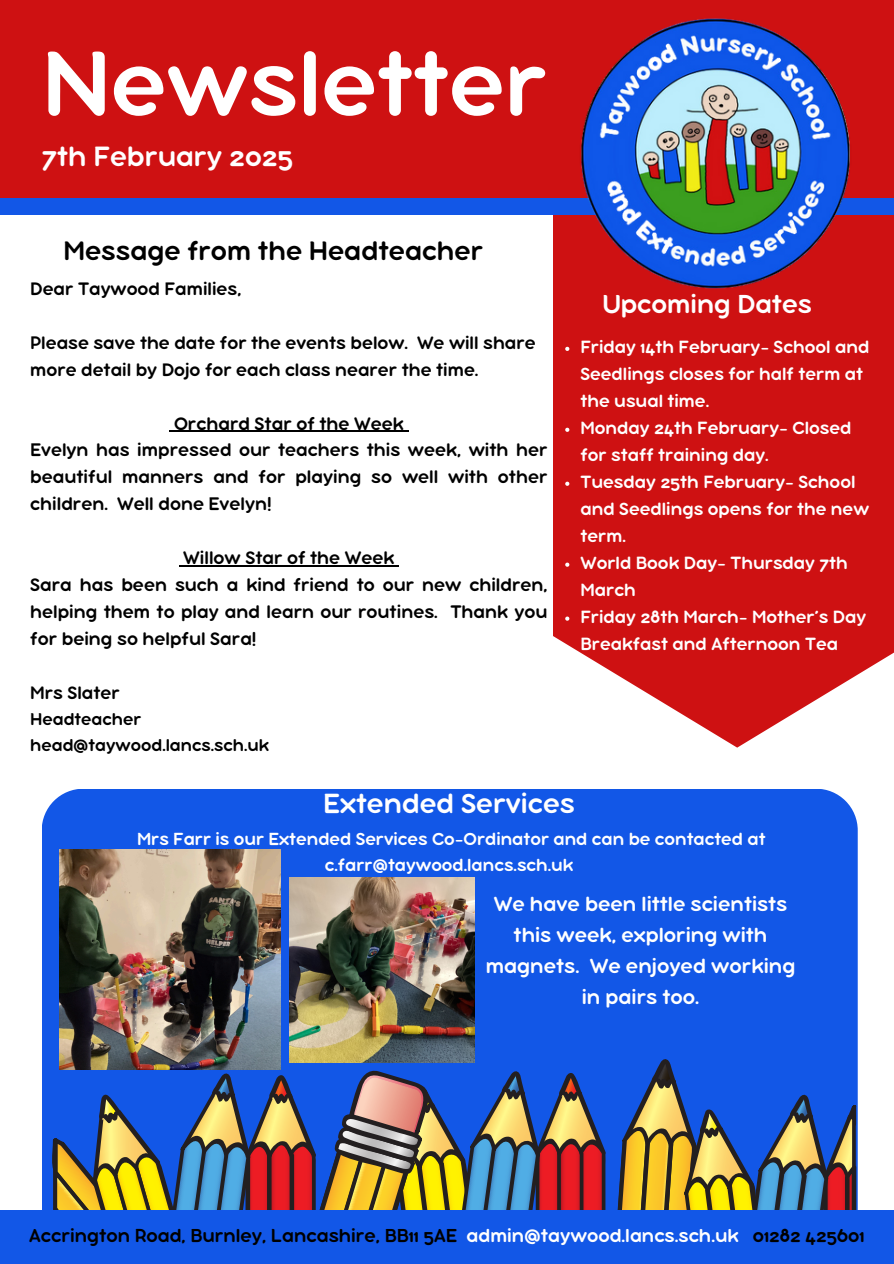
<style>
.page{position:relative;width:894px;height:1264px;background:#fff}
.page>*{position:absolute;margin:0;border:0;box-sizing:border-box;transform-origin:0 0}
.t1{font:100.05px "Bubbleboddy Neue";color:#fff}
.t2{font:30.45px "Bubbleboddy Neue";color:#fff}
.t3{font:30.15px "Bubbleboddy Neue";color:#fff}
.t4{font:29.1px "Bubbleboddy Neue";color:#000}
.t5{font:28.35px "Bubbleboddy Neue";color:#fff}
.t6{font:22.35px/31px "Bubbleboddy Neue";color:#fff;text-align:center}
.t7{font:20.4px "Bubbleboddy Neue";color:#000}
.t8{font:19.8px/27px "Bubbleboddy Neue";color:#000;text-align:justify}
.t9{font:19.65px/27px "Bubbleboddy Neue";color:#000}
.t10{font:19.35px/27px "Bubbleboddy Neue";color:#fff}
.t11{font:19.05px/25.8px "Bubbleboddy Neue";color:#fff;text-align:center}
.t12{font:18.6px "Bubbleboddy Neue";color:#000}
.s1{color:#fff}
</style>
<div class="page">
<svg style="left:553px;top:214px;width:340px;height:533px;background:#d32c2d"></svg>
<div style="left:42px;top:789px;width:815px;height:421px;background:#1257e7"></div>
<svg style="left:49px;top:1057px;width:808px;height:153px;background:#67738e"></svg>
<div style="left:0;top:198px;width:893px;height:16px;background:#1257e7"></div>
<div style="left:0;top:0;width:893px;height:198px;background:#ce1112"></div>
<img style="left:552px;top:18px;width:326px;height:298px">
<div style="left:0;top:1210px;width:893px;height:53px;background:#1257e7"></div>
<img style="left:60px;top:849px;width:220px;height:220px">
<img style="left:290px;top:877px;width:184px;height:185px">
<svg style="left:565px;top:347px;width:4px;height:4px"></svg>
<svg style="left:565px;top:428px;width:4px;height:4px"></svg>
<svg style="left:565px;top:481px;width:4px;height:5px"></svg>
<svg style="left:565px;top:562px;width:4px;height:4px"></svg>
<svg style="left:565px;top:616px;width:4px;height:4px"></svg>
<hr style="left:174px;top:430px;width:122px;height:1px;background:#000">
<hr style="left:296px;top:430px;width:107px;height:1px;background:#000">
<hr style="left:183px;top:565px;width:211px;height:1px;background:#000">
<p class="t1" style="left:42px;top:52px;width:507px">Newsletter</p>
<p class="t2" style="left:42px;top:146px;width:253px">7th February 2025</p>
<p class="t4" style="left:63px;top:241px;width:421px">Message from the Headteacher</p>
<p class="t9" style="left:30px;top:276px;width:212px">Dear Taywood Families,</p>
<p class="t9" style="left:30px;top:330px;width:507px">Please save the date for the events below. We will share more detail by Dojo for each class nearer the time.</p>
<p class="t8" style="left:174px;top:411px;width:231px">Orchard Star of the Week</p>
<p class="t8" style="left:30px;top:438px;width:518px">Evelyn has impressed our teachers this week, with her beautiful manners and for playing so well with other children. Well done Evelyn!</p>
<p class="t8" style="left:183px;top:546px;width:213px">Willow Star of the Week</p>
<p class="t8" style="left:30px;top:573px;width:518px">Sara has been such a kind friend to our new children, helping them to play and learn our routines. Thank you for being so helpful Sara!</p>
<p class="t9" style="left:30px;top:680px;width:91px">Mrs Slater</p>
<p class="t12" style="left:30px;top:713px;width:113px">Headteacher</p>
<p class="t12" style="left:30px;top:739px;width:240px">head@taywood.lancs.sch.uk</p>
<p class="t5" style="left:602px;top:295px;width:211px">Upcoming Dates</p>
<h2 class="t10" style="left:580px;top:335px;width:290px">Friday 14th February- School and<br>Seedlings closes for half term at the usual time.</h2>
<p class="t10" style="left:580px;top:416px;width:272px">Monday 24th February- Closed for staff training day.</p>
<h2 class="t10" style="left:580px;top:469px;width:290px">Tuesday 25th February- School and Seedlings opens for the new term.</h2>
<h2 class="t10" style="left:580px;top:550px;width:269px">World Book Day- Thursday 7th<br>March</h2>
<p class="t10" style="left:580px;top:604px;width:287px">Friday 28th March- Mother’s Day<br>Breakfast and Afternoon Tea</p>
<p class="t3" style="left:323px;top:794px;width:253px">Extended Services</p>
<p class="t11" style="left:137px;top:827px;width:629px">Mrs Farr is our Extended Services Co-Ordinator and can be contacted at c.farr@taywood.lancs.sch.uk</p>
<p class="t6" style="left:485px;top:889px;width:311px">We have been little scientists this week, exploring with magnets. We enjoyed working in pairs too.</p>
<p class="t7" style="left:29px;top:1228px;width:836px">Accrington Road, Burnley, Lancashire, BB11 5AE <span class="s1">admin@taywood.lancs.sch.uk</span> 01282 425601</p>
</div>
